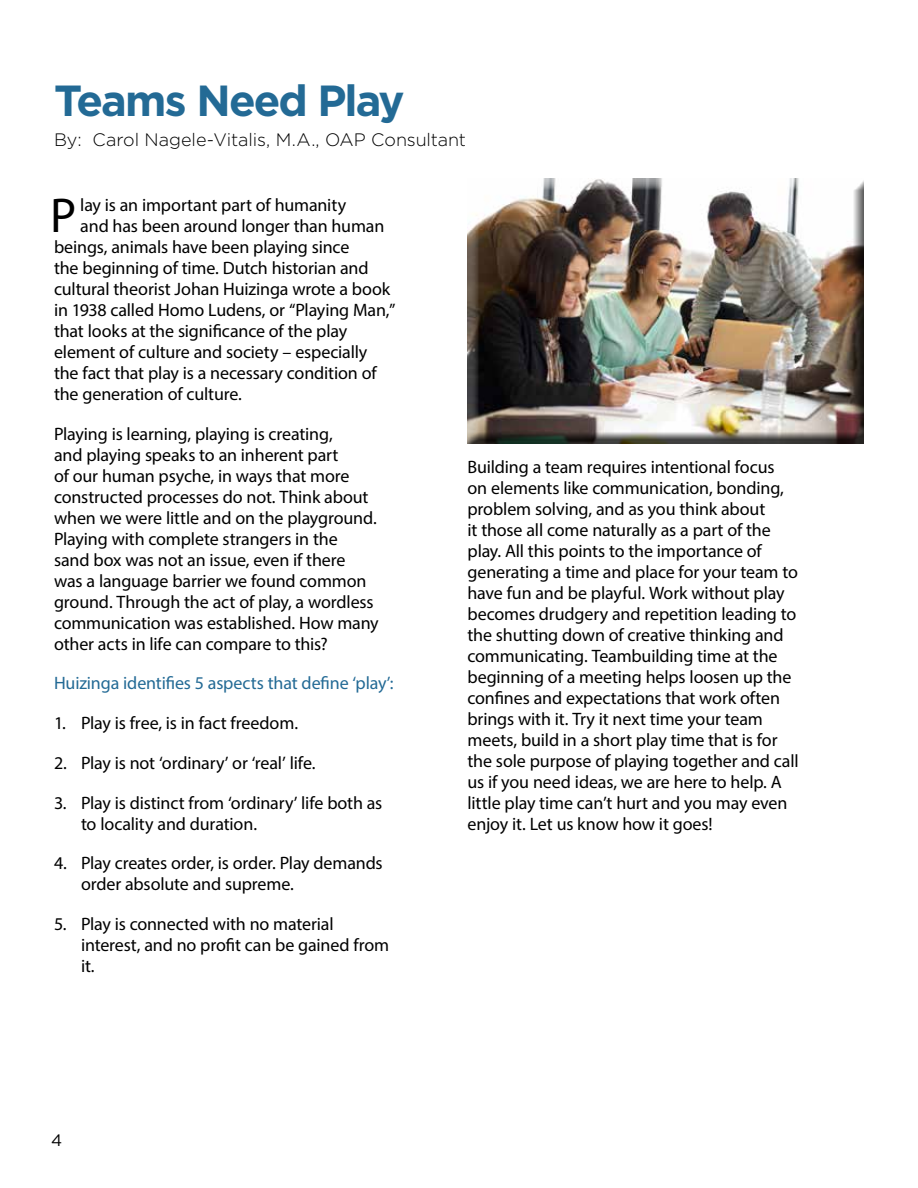
<style>
.page{position:relative;width:918px;height:1188px;background:#fff}
.page>*{position:absolute;margin:0;border:0;box-sizing:border-box;transform-origin:0 0}
.t1{font:49.2px "Myriad Pro";color:#000}
.t2{font:700 43.5px "Gotham";letter-spacing:-.045em;color:#236a95}
.t3{font:18px/21px "Myriad Pro";letter-spacing:-.01em;color:#000}
.t4{font:18px "Myriad Pro";letter-spacing:-.005em;color:#236a95}
.t5{font:300 18px "Gotham";letter-spacing:-.005em;color:#000}
.t6{font:16.5px "Gotham";color:#000}
</style>
<div class="page">
<div style="left:468px;top:179px;width:396px;height:265px;background:#000;opacity:.75"></div>
<h2 class="t2" style="left:54px;top:72px;width:352px">Teams Need Play</h2>
<p class="t5" style="left:54px;top:128px;width:414px">By: Carol Nagele-Vitalis, M.A., OAP Consultant</p>
<h1 class="t1" style="left:50px;top:185px;width:28px">P</h1>
<p class="t3" style="left:80px;top:194px;width:267px">lay is an important part of humanity</p>
<p class="t3" style="left:80px;top:215px;width:306px">and has been around longer than human</p>
<p class="t3" style="left:54px;top:236px;width:297px">beings, animals have been playing since</p>
<p class="t3" style="left:54px;top:257px;width:316px">the beginning of time. Dutch historian and</p>
<p class="t3" style="left:54px;top:278px;width:338px">cultural theorist Johan Huizinga wrote a book</p>
<p class="t3" style="left:54px;top:299px;width:343px">in 1938 called Homo Ludens, or “Playing Man,”</p>
<p class="t3" style="left:54px;top:320px;width:295px">that looks at the significance of the play</p>
<p class="t3" style="left:54px;top:341px;width:315px">element of culture and society – especially</p>
<p class="t3" style="left:54px;top:362px;width:324px">the fact that play is a necessary condition of</p>
<p class="t3" style="left:54px;top:383px;width:189px">the generation of culture.</p>
<p class="t3" style="left:54px;top:423px;width:326px">Playing is learning, playing is creating,<br>and playing speaks to an inherent part<br>of our human psyche, in ways that more constructed processes do not. Think about when we were little and on the playground.<br>Playing with complete strangers in the<br>sand box was not an issue, even if there<br>was a language barrier we found common ground. Through the act of play, a wordless communication was established. How many other acts in life can compare to this?</p>
<p class="t4" style="left:54px;top:672px;width:341px">Huizinga identifies 5 aspects that define ‘play’:</p>
<p class="t3" style="left:54px;top:712px;width:246px">1. Play is free, is in fact freedom.</p>
<p class="t3" style="left:54px;top:752px;width:263px">2. Play is not ‘ordinary’ or ‘real’ life.</p>
<p class="t3" style="left:81px;top:792px;width:303px;text-indent:-27px">3. Play is distinct from ‘ordinary’ life both as to locality and duration.</p>
<p class="t3" style="left:81px;top:852px;width:303px;text-indent:-27px">4. Play creates order, is order. Play demands order absolute and supreme.</p>
<p class="t3" style="left:81px;top:913px;width:310px;text-indent:-27px">5. Play is connected with no material interest, and no profit can be gained from it.</p>
<p class="t6" style="left:51px;top:1130px;width:13px">4</p>
<p class="t3" style="left:468px;top:456px;width:333px">Building a team requires intentional focus on elements like communication, bonding, problem solving, and as you think about<br>it those all come naturally as a part of the play. All this points to the importance of generating a time and place for your team to have fun and be playful. Work without play becomes drudgery and repetition leading to the shutting down of creative thinking and communicating. Teambuilding time at the beginning of a meeting helps loosen up the confines and expectations that work often brings with it. Try it next time your team meets, build in a short play time that is for the sole purpose of playing together and call us if you need ideas, we are here to help. A little play time can’t hurt and you may even enjoy it. Let us know how it goes!</p>
</div>
